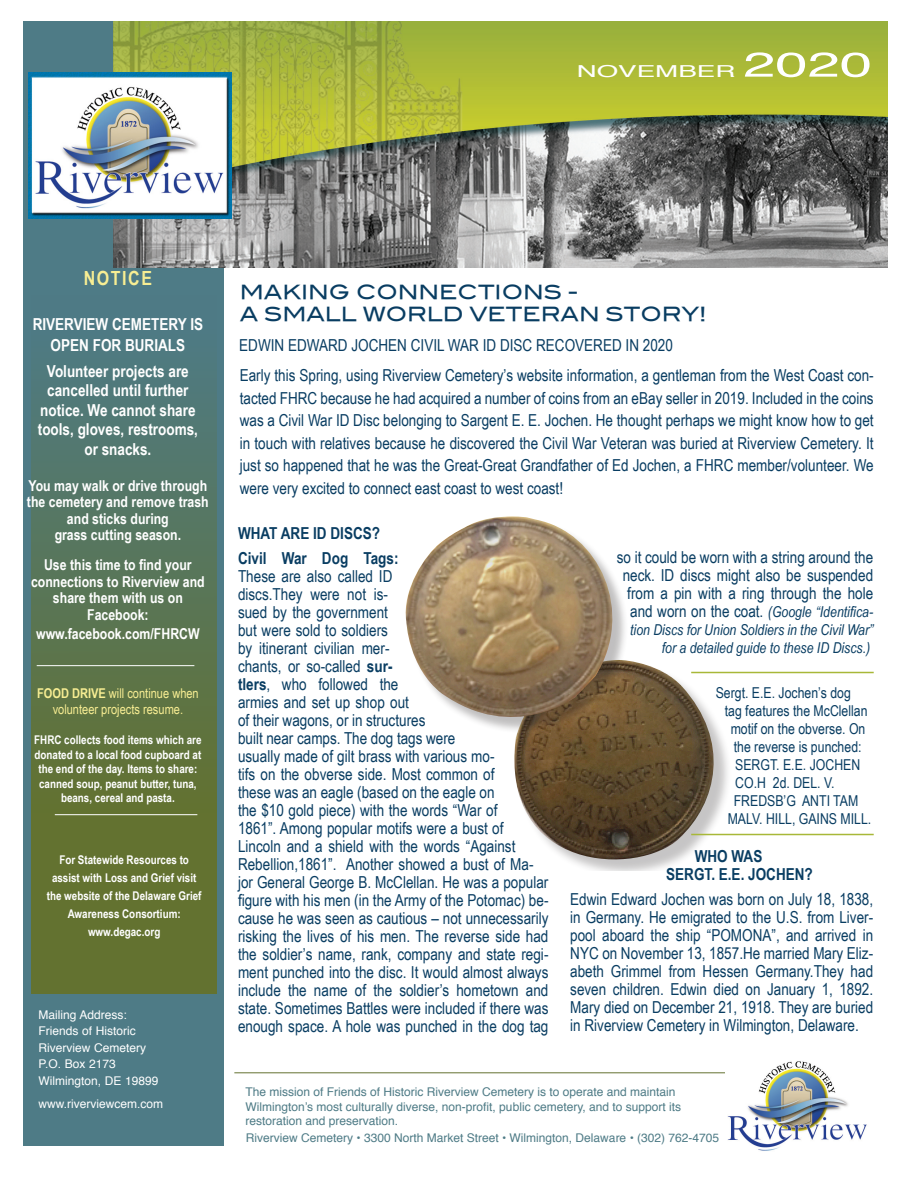
<style>
.page{position:relative;width:918px;height:1188px;background:#fff}
.page>*{position:absolute;margin:0;border:0;box-sizing:border-box;transform-origin:0 0}
.t1{font:19.5px/22.5px "Blair Md ITCTT Medium";color:#093d62}
.t2{font:700 19.5px "Arial Narrow";letter-spacing:.08em;color:#f8ee93}
.t3{font:16.5px/18px "Arial Narrow";color:#093d62;text-align:justify}
.t4{font:700 16.5px/19.5px "Arial Narrow";color:#fff;text-align:center}
.t5{font:700 16.5px/18px "Arial Narrow";color:#093d62}
.t6{font:16.5px "Helvetica";color:#fff;scale:1.68 1}
.t7{font:700 15px/16.5px "Arial Narrow";color:#fff;text-align:center}
.t8{font:15px "Arial Narrow";color:#093d62}
.t9{font:italic 15px/18px "Arial Narrow";color:#093d62;text-align:right}
.t10{font:13.5px/16.2px "Arial Narrow";color:#f8ee93;text-align:center}
.t11{font:700 12px/14.4px "Arial Narrow";color:#fff;text-align:center}
.t12{font:12px/14.4px "Helvetica";color:#4e7b86}
.t13{font:12px "Helvetica";color:#fff}
.s1{font-size:34.5px}
.s2{font-weight:700}
.s3{font-style:normal;font-size:16.5px}
</style>
<div class="page">
<hr style="left:234px;top:1072px;width:510px;height:1px;background:#637230">
<img style="left:726px;top:1061px;width:141px;height:90px">
<div style="left:23px;top:22px;width:201px;height:1124px;background:#4e7b86"></div>
<svg style="left:31px;top:380px;width:185px;height:614px;background:#5c744a"></svg>
<img style="left:113px;top:22px;width:774px;height:246px">
<hr style="left:55px;top:814px;width:142px;height:1px;background:#fff">
<hr style="left:37px;top:665px;width:157px;height:1px;background:#fff">
<img style="left:28px;top:72px;width:204px;height:147px">
<div style="left:517px;top:663px;width:215px;height:208px;background:#231f20;opacity:.26"></div>
<img style="left:514px;top:661px;width:207px;height:210px">
<div style="left:408px;top:518px;width:221px;height:215px;background:#231f20;opacity:.29"></div>
<img style="left:405px;top:516px;width:218px;height:218px">
<hr style="left:691px;top:672px;width:183px;height:1px;background:#a8b838">
<hr style="left:691px;top:834px;width:183px;height:1px;background:#a8b838">
<p class="t6" style="left:577px;top:58px;width:177px">NOVEMBER <span class="s1">2020</span></p>
<p class="t2" style="left:84px;top:264px;width:70px">NOTICE</p>
<p class="t4" style="left:33px;top:313px;width:172px;line-height:21px">RIVERVIEW CEMETERY IS<br>OPEN FOR BURIALS</p>
<p class="t4" style="left:38px;top:361px;width:162px">Volunteer projects are cancelled until further notice. We cannot share tools, gloves, restrooms, or snacks.</p>
<p class="t7" style="left:27px;top:477px;width:183px">You may walk or drive through the cemetery and remove trash and sticks during<br>grass cutting season.</p>
<p class="t7" style="left:31px;top:556px;width:175px">Use this time to find your connections to Riverview and share them with us on<br>Facebook:</p>
<p class="t7" style="left:36px;top:625px;width:165px">www.facebook.com/FHRCW</p>
<p class="t10" style="left:37px;top:684px;width:163px"><span class="s2">FOOD DRIVE</span> will continue when volunteer projects resume.</p>
<p class="t11" style="left:34px;top:732px;width:169px">FHRC collects food items which are donated to a local food cupboard at the end of the day. Items to share: canned soup, peanut butter, tuna, beans, cereal and pasta.</p>
<p class="t11" style="left:47px;top:850px;width:156px;line-height:18px">For Statewide Resources to assist with Loss and Grief visit the website of the Delaware Grief<br>Awareness Consortium: www.degac.org</p>
<p class="t13" style="left:39px;top:1005px;width:90px">Mailing Address:</p>
<p class="t13" style="left:39px;top:1022px;width:99px">Friends of Historic</p>
<p class="t13" style="left:39px;top:1038px;width:109px">Riverview Cemetery</p>
<p class="t13" style="left:39px;top:1055px;width:79px">P.O. Box 2173</p>
<p class="t13" style="left:39px;top:1071px;width:122px">Wilmington, DE 19899</p>
<p class="t13" style="left:39px;top:1094px;width:126px">www.riverviewcem.com</p>
<p class="t1" style="left:240px;top:278px;width:468px">MAKING CONNECTIONS -<br>A SMALL WORLD VETERAN STORY!</p>
<p class="t3" style="left:239px;top:336px;width:435px">EDWIN EDWARD JOCHEN CIVIL WAR ID DISC RECOVERED IN 2020</p>
<p class="t3" style="left:240px;top:364px;width:635px;line-height:22.5px">Early this Spring, using Riverview Cemetery’s website information, a gentleman from the West Coast con&shy;tacted FHRC because he had acquired a number of coins from an eBay seller in 2019. Included in the coins was a Civil War ID Disc belonging to Sargent E. E. Jochen. He thought perhaps we might know how to get in touch with relatives because he discovered the Civil War Veteran was buried at Riverview Cemetery. It just so happened that he was the Great-Great Grandfather of Ed Jochen, a FHRC member/volunteer. We were very excited to connect east coast to west coast!</p>
<p class="t5" style="left:238px;top:523px;width:144px">WHAT ARE ID DISCS?</p>
<p class="t3" style="left:238px;top:548px;width:312px;text-align:left"><span class="s2">Civil War Dog Tags:<br></span>These are also called ID<br>discs.They were not is-<br>sued by the government<br>but were sold to soldiers<br>by itinerant civilian mer-<br>chants, or so-called <span class="s2">sur-<br>tlers</span>, who followed the<br>armies and set up shop out<br>of their wagons, or in structures<br>built near camps. The dog tags were<br>usually made of gilt brass with various mo-<br>tifs on the obverse side. Most common of<br>these was an eagle (based on the eagle on<br>the $10 gold piece) with the words “War of<br>1861”. Among popular motifs were a bust of Lincoln and a shield with the words “Against Rebellion,1861”. Another showed a bust of Ma&shy;jor General George B. McClellan. He was a popular figure with his men (in the Army of the Potomac) be&shy;cause he was seen as cautious – not unnecessarily risking the lives of his men. The reverse side had the soldier’s name, rank, company and state regi&shy;ment punched into the disc. It would almost always include the name of the soldier’s hometown and state. Sometimes Battles were included if there was enough space. A hole was punched in the dog tag</p>
<p class="t3" style="left:623px;top:547px;width:252px;text-indent:-6px">so it could be worn with a string around the neck. ID discs might also be suspended from a pin with a ring through the hole</p>
<p class="t9" style="left:630px;top:602px;width:245px"><span class="s3">and worn on the coat.</span> (Google “Identifica&shy;tion Discs for Union Soldiers in the Civil War” for a detailed guide to these ID Discs.)</p>
<p class="t8" style="left:716px;top:682px;width:137px">Sergt. E.E. Jochen’s dog</p>
<p class="t8" style="left:725px;top:700px;width:144px">tag features the McClellan</p>
<p class="t8" style="left:731px;top:718px;width:136px">motif on the obverse. On</p>
<p class="t8" style="left:734px;top:736px;width:129px">the reverse is punched:</p>
<p class="t8" style="left:735px;top:754px;width:127px">SERGT. E.E. JOCHEN</p>
<p class="t8" style="left:735px;top:772px;width:101px">CO.H 2d. DEL. V.</p>
<p class="t8" style="left:734px;top:790px;width:126px">FREDSB’G ANTI TAM</p>
<p class="t8" style="left:728px;top:808px;width:145px">MALV. HILL, GAINS MILL.</p>
<p class="t5" style="left:666px;top:846px;width:148px;text-indent:28px">WHO WAS<br>SERGT. E.E. JOCHEN?</p>
<p class="t3" style="left:570px;top:889px;width:305px">Edwin Edward Jochen was born on July 18, 1838, in Germany. He emigrated to the U.S. from Liver&shy;pool aboard the ship “POMONA”, and arrived in NYC on November 13, 1857.He married Mary Eliz&shy;abeth Grimmel from Hessen Germany.They had seven children. Edwin died on January 1, 1892.<br>Mary died on December 21, 1918. They are buried in Riverview Cemetery in Wilmington, Delaware.</p>
<p class="t12" style="left:245px;top:1085px;width:437px">The mission of Friends of Historic Riverview Cemetery is to operate and maintain<br>Wilmington’s most culturally diverse, non-profit, public cemetery, and to support its restoration and preservation.</p>
<p class="t12" style="left:246px;top:1131px;width:475px">Riverview Cemetery • 3300 North Market Street • Wilmington, Delaware • (302) 762-4705</p>
</div>
